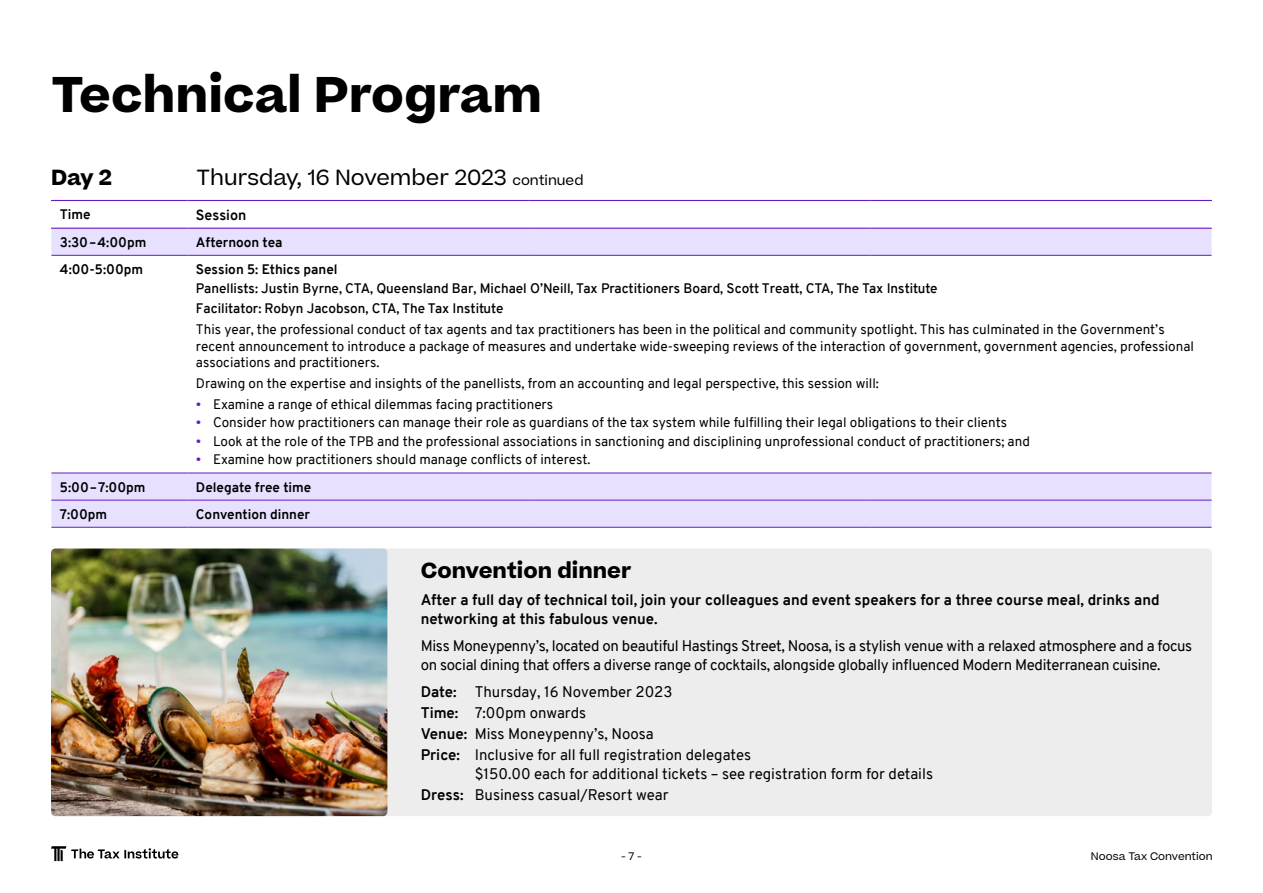
<style>
.page{position:relative;width:1263px;height:893px;background:#fff}
.page>*{position:absolute;margin:0;border:0;box-sizing:border-box;transform-origin:0 0}
.t1{font:700 48px "Beatrice";color:#000}
.t2{font:21px "Beatrice";color:#000}
.t3{font:700 21px "Beatrice";color:#000}
.t4{font:15px/20.9px "Overpass";color:#000}
.t5{font:15px/18.8px "Overpass";letter-spacing:-.02em;color:#000}
.t6{font:700 15px/18.8px "Overpass";color:#000}
.t7{font:700 14.25px "Overpass";color:#000}
.t8{font:13.5px/16.5px "Overpass";color:#000}
.t9{font:600 13.5px/20.7px "Overpass";color:#000}
.t10{font:700 13.5px "Overpass";color:#000}
.t11{font:10.5px "Beatrice";color:#000}
.s1{font-size:13.5px}
.s2{color:#641dc3}
.s3{font-weight:700}
</style>
<div class="page">
<svg style="left:51px;top:229px;width:1160px;height:298px"></svg>
<hr style="left:51px;top:200px;width:136px;height:1px;background:#641dc3">
<hr style="left:187px;top:200px;width:342px;height:1px;background:#641dc3">
<hr style="left:529px;top:200px;width:341px;height:1px;background:#641dc3">
<hr style="left:870px;top:200px;width:342px;height:1px;background:#641dc3">
<hr style="left:51px;top:473px;width:136px;height:1px;background:#641dc3">
<hr style="left:187px;top:473px;width:342px;height:1px;background:#641dc3">
<hr style="left:529px;top:473px;width:341px;height:1px;background:#641dc3">
<hr style="left:870px;top:473px;width:341px;height:1px;background:#641dc3">
<hr style="left:51px;top:500px;width:136px;height:1px;background:#641dc3">
<hr style="left:187px;top:500px;width:342px;height:1px;background:#641dc3">
<hr style="left:529px;top:500px;width:341px;height:1px;background:#641dc3">
<hr style="left:870px;top:500px;width:341px;height:1px;background:#641dc3">
<hr style="left:51px;top:255px;width:136px;height:1px;background:#641dc3">
<hr style="left:187px;top:255px;width:342px;height:1px;background:#641dc3">
<hr style="left:529px;top:255px;width:341px;height:1px;background:#641dc3">
<hr style="left:870px;top:255px;width:341px;height:1px;background:#641dc3">
<hr style="left:51px;top:527px;width:136px;height:1px;background:#641dc3">
<hr style="left:187px;top:527px;width:342px;height:1px;background:#641dc3">
<hr style="left:529px;top:527px;width:341px;height:1px;background:#641dc3">
<hr style="left:870px;top:527px;width:341px;height:1px;background:#641dc3">
<hr style="left:51px;top:228px;width:136px;height:1px;background:#641dc3">
<hr style="left:187px;top:228px;width:342px;height:1px;background:#641dc3">
<hr style="left:529px;top:228px;width:341px;height:1px;background:#641dc3">
<hr style="left:870px;top:228px;width:342px;height:1px;background:#641dc3">
<div style="left:51px;top:549px;width:1161px;height:267px;background:#ededed;border-radius:4px"></div>
<img style="left:51px;top:549px;width:336px;height:267px">
<svg style="left:51px;top:846px;width:127px;height:15px"></svg>
<h1 class="t1" style="left:51px;top:61px;width:492px">Technical Program</h1>
<h2 class="t3" style="left:51px;top:163px;width:62px">Day 2</h2>
<h2 class="t2" style="left:197px;top:164px;width:388px">Thursday, 16 November 2023 <span class="s1">continued</span></h2>
<p class="t10" style="left:60px;top:205px;width:32px">Time</p>
<p class="t7" style="left:196px;top:205px;width:52px">Session</p>
<p class="t10" style="left:60px;top:232px;width:88px">3:30–4:00pm</p>
<p class="t10" style="left:196px;top:232px;width:88px">Afternoon tea</p>
<p class="t10" style="left:60px;top:260px;width:85px">4:00-5:00pm</p>
<p class="t10" style="left:196px;top:260px;width:143px">Session 5: Ethics panel</p>
<p class="t9" style="left:196px;top:278px;width:743px">Panellists: Justin Byrne, CTA, Queensland Bar, Michael O’Neill, Tax Practitioners Board, Scott Treatt, CTA, The Tax Institute<br>Facilitator: Robyn Jacobson, CTA, The Tax Institute</p>
<p class="t8" style="left:196px;top:321px;width:999px">This year, the professional conduct of tax agents and tax practitioners has been in the political and community spotlight. This has culminated in the Government’s recent announcement to introduce a package of measures and undertake wide-sweeping reviews of the interaction of government, government agencies, professional associations and practitioners.</p>
<p class="t8" style="left:196px;top:375px;width:684px">Drawing on the expertise and insights of the panellists, from an accounting and legal perspective, this session will:</p>
<p class="t8" style="left:196px;top:396px;width:359px"><span class="s2">•</span> Examine a range of ethical dilemmas facing practitioners</p>
<p class="t8" style="left:196px;top:414px;width:812px"><span class="s2">•</span> Consider how practitioners can manage their role as guardians of the tax system while fulfilling their legal obligations to their clients</p>
<p class="t8" style="left:196px;top:433px;width:835px"><span class="s2">•</span> Look at the role of the TPB and the professional associations in sanctioning and disciplining unprofessional conduct of practitioners; and</p>
<p class="t8" style="left:196px;top:452px;width:396px"><span class="s2">•</span> Examine how practitioners should manage conflicts of interest.</p>
<p class="t10" style="left:60px;top:477px;width:87px">5:00–7:00pm</p>
<p class="t10" style="left:196px;top:477px;width:117px">Delegate free time</p>
<p class="t10" style="left:60px;top:504px;width:49px">7:00pm</p>
<p class="t10" style="left:196px;top:504px;width:116px">Convention dinner</p>
<h2 class="t3" style="left:421px;top:556px;width:212px">Convention dinner</h2>
<p class="t6" style="left:421px;top:591px;width:740px">After a full day of technical toil, join your colleagues and event speakers for a three course meal, drinks and networking at this fabulous venue.</p>
<p class="t5" style="left:421px;top:637px;width:773px">Miss Moneypenny’s, located on beautiful Hastings Street, Noosa, is a stylish venue with a relaxed atmosphere and a focus on social dining that offers a diverse range of cocktails, alongside globally influenced Modern Mediterranean cuisine.</p>
<p class="t4" style="left:421px;top:682px;width:332px"><span class="s3">Date:</span> Thursday, 16 November 2023<br><span class="s3">Time:</span> 7:00pm onwards<br><span class="s3">Venue:</span> Miss Moneypenny’s, Noosa<br><span class="s3">Price:</span> Inclusive for all full registration delegates</p>
<p class="t4" style="left:421px;top:763px;width:514px;text-indent:54px">$150.00 each for additional tickets – see registration form for details<br><span class="s3">Dress:</span> Business casual/Resort wear</p>
<p class="t11" style="left:621px;top:849px;width:22px">- 7 -</p>
<p class="t11" style="left:1091px;top:849px;width:123px">Noosa Tax Convention</p>
</div>
